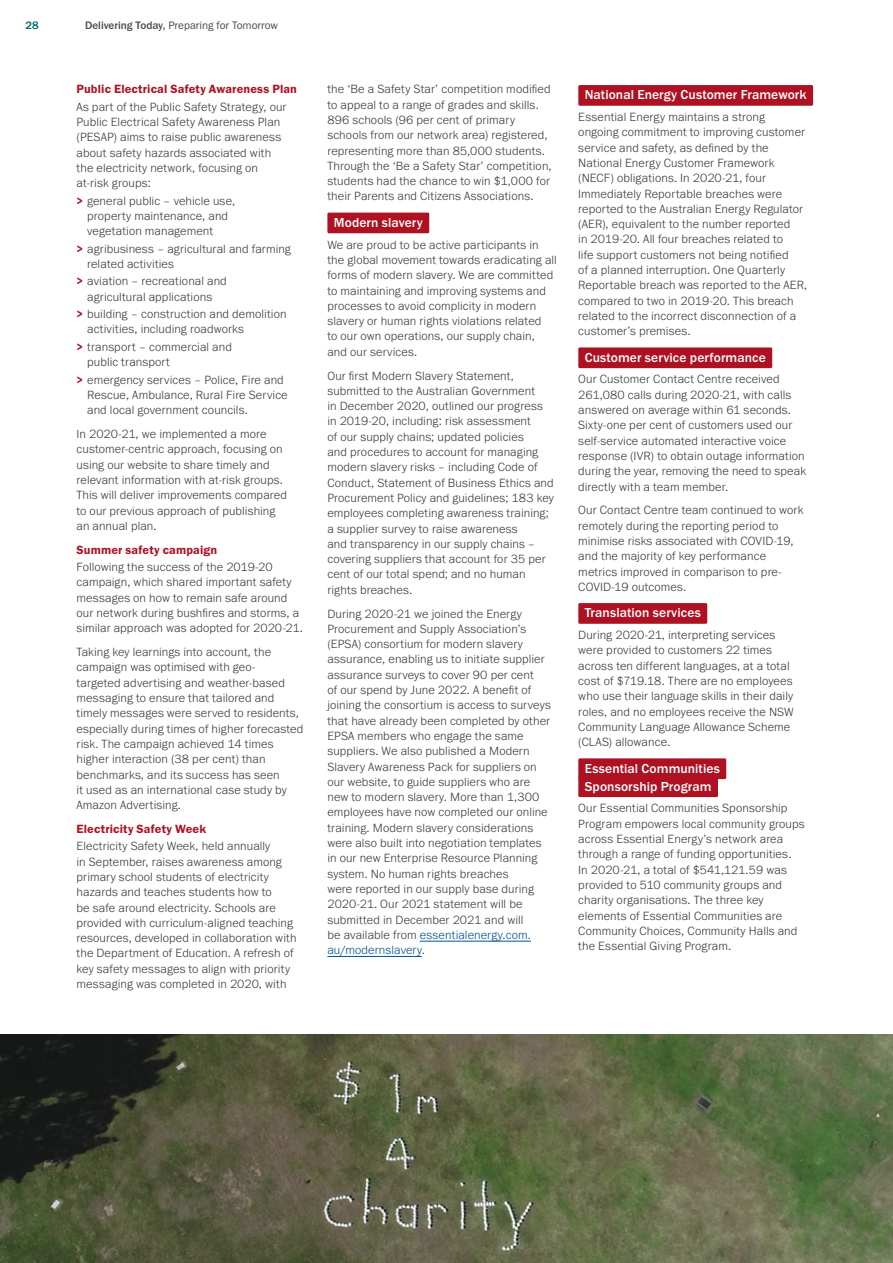
<style>
.page{position:relative;width:893px;height:1263px;background:#fff}
.page>*{position:absolute;margin:0;border:0;box-sizing:border-box;transform-origin:0 0}
.t1{font:500 13.5px/18px "Franklin Gothic URW";letter-spacing:.005em;color:#fff}
.t2{font:300 12.3px/15.3px "Franklin Gothic URW";letter-spacing:.01em;color:#3c3c3b}
.t3{font:12.3px "Franklin Gothic URW Dem";letter-spacing:.01em;color:#ae1122}
.t4{font:11.25px "Franklin Gothic URW Boo";color:#4a4a49}
.t5{font:500 11.25px "Franklin Gothic URW";color:#006871}
.s1{font-family:"Franklin Gothic URW";font-weight:500}
.s2{font-family:"Franklin Gothic URW Dem";font-weight:400;color:#ae1122}
.s3{color:#005297}
</style>
<div class="page">
<img style="left:0;top:1035px;width:893px;height:228px">
<div style="left:327px;top:213px;width:102px;height:20px;background:#ae1122"></div>
<hr style="left:420px;top:941px;width:111px;height:1px;background:#005297">
<hr style="left:327px;top:956px;width:95px;height:1px;background:#005297">
<div style="left:578px;top:85px;width:235px;height:21px;background:#ae1122"></div>
<div style="left:578px;top:347px;width:194px;height:21px;background:#ae1122"></div>
<div style="left:578px;top:603px;width:129px;height:21px;background:#ae1122"></div>
<div style="left:578px;top:758px;width:148px;height:21px;background:#ae1122"></div>
<div style="left:578px;top:776px;width:140px;height:21px;background:#ae1122"></div>
<p class="t5" style="left:26px;top:18px;width:15px">28</p>
<p class="t4" style="left:85px;top:18px;width:194px"><span class="s1">Delivering Today,</span> Preparing for Tomorrow</p>
<p class="t3" style="left:77px;top:82px;width:222px">Public Electrical Safety Awareness Plan</p>
<p class="t2" style="left:77px;top:99px;width:211px">As part of the Public Safety Strategy, our Public Electrical Safety Awareness Plan (PESAP) aims to raise public awareness about safety hazards associated with the electricity network, focusing on at-risk groups:</p>
<p class="t2" style="left:87px;top:193px;width:150px;text-indent:-11px"><span class="s2">&gt;</span> general public – vehicle use, property maintenance, and vegetation management</p>
<p class="t2" style="left:87px;top:241px;width:205px;text-indent:-11px"><span class="s2">&gt;</span> agribusiness – agricultural and farming related activities</p>
<p class="t2" style="left:77px;top:273px;width:152px;text-align:center"><span class="s2">&gt;</span> aviation – recreational and agricultural applications</p>
<p class="t2" style="left:87px;top:306px;width:201px;text-indent:-11px"><span class="s2">&gt;</span> building – construction and demolition activities, including roadworks</p>
<p class="t2" style="left:87px;top:339px;width:146px;text-indent:-11px"><span class="s2">&gt;</span> transport – commercial and public transport</p>
<p class="t2" style="left:87px;top:372px;width:202px;text-indent:-11px"><span class="s2">&gt;</span> emergency services – Police, Fire and<br>Rescue, Ambulance, Rural Fire Service and local government councils.</p>
<p class="t2" style="left:77px;top:426px;width:212px">In 2020-21, we implemented a more customer-centric approach, focusing on using our website to share timely and relevant information with at-risk groups.<br>This will deliver improvements compared to our previous approach of publishing an annual plan.</p>
<p class="t3" style="left:77px;top:542px;width:142px">Summer safety campaign</p>
<p class="t2" style="left:77px;top:559px;width:228px">Following the success of the 2019-20 campaign, which shared important safety messages on how to remain safe around our network during bushfires and storms, a similar approach was adopted for 2020-21.</p>
<p class="t2" style="left:77px;top:644px;width:228px">Taking key learnings into account, the campaign was optimised with geo-<br>targeted advertising and weather-based messaging to ensure that tailored and timely messages were served to residents, especially during times of higher forecasted risk. The campaign achieved 14 times higher interaction (38 per cent) than benchmarks, and its success has seen<br>it used as an international case study by Amazon Advertising.</p>
<p class="t3" style="left:77px;top:821px;width:131px">Electricity Safety Week</p>
<p class="t2" style="left:77px;top:838px;width:222px">Electricity Safety Week, held annually<br>in September, raises awareness among primary school students of electricity hazards and teaches students how to<br>be safe around electricity. Schools are provided with curriculum-aligned teaching resources, developed in collaboration with the Department of Education. A refresh of key safety messages to align with priority messaging was completed in 2020, with</p>
<p class="t2" style="left:327px;top:81px;width:226px">the ‘Be a Safety Star’ competition modified to appeal to a range of grades and skills.<br>896 schools (96 per cent of primary schools from our network area) registered, representing more than 85,000 students.<br>Through the ‘Be a Safety Star’ competition, students had the chance to win $1,000 for their Parents and Citizens Associations.</p>
<p class="t1" style="left:334px;top:213px;width:91px">Modern slavery</p>
<p class="t2" style="left:327px;top:237px;width:231px">We are proud to be active participants in the global movement towards eradicating all forms of modern slavery. We are committed to maintaining and improving systems and processes to avoid complicity in modern slavery or human rights violations related<br>to our own operations, our supply chain, and our services.</p>
<p class="t2" style="left:327px;top:367px;width:228px">Our first Modern Slavery Statement, submitted to the Australian Government<br>in December 2020, outlined our progress in 2019-20, including: risk assessment<br>of our supply chains; updated policies<br>and procedures to account for managing modern slavery risks – including Code of Conduct, Statement of Business Ethics and Procurement Policy and guidelines; 183 key employees completing awareness training; a supplier survey to raise awareness<br>and transparency in our supply chains – covering suppliers that account for 35 per cent of our total spend; and no human rights breaches.</p>
<p class="t2" style="left:327px;top:605px;width:225px">During 2020-21 we joined the Energy Procurement and Supply Association’s (EPSA) consortium for modern slavery assurance, enabling us to initiate supplier assurance surveys to cover 90 per cent<br>of our spend by June 2022. A benefit of joining the consortium is access to surveys that have already been completed by other EPSA members who engage the same suppliers. We also published a Modern Slavery Awareness Pack for suppliers on our website, to guide suppliers who are new to modern slavery. More than 1,300 employees have now completed our online training. Modern slavery considerations were also built into negotiation templates in our new Enterprise Resource Planning system. No human rights breaches<br>were reported in our supply base during 2020-21. Our 2021 statement will be submitted in December 2021 and will<br>be available from <span class="s3">essentialenergy.com. au/modernslavery</span>.</p>
<p class="t1" style="left:585px;top:86px;width:223px">National Energy Customer Framework</p>
<p class="t2" style="left:578px;top:109px;width:230px">Essential Energy maintains a strong ongoing commitment to improving customer service and safety, as defined by the National Energy Customer Framework (NECF) obligations. In 2020-21, four Immediately Reportable breaches were reported to the Australian Energy Regulator (AER), equivalent to the number reported<br>in 2019-20. All four breaches related to<br>life support customers not being notified<br>of a planned interruption. One Quarterly Reportable breach was reported to the AER, compared to two in 2019-20. This breach related to the incorrect disconnection of a customer’s premises.</p>
<p class="t1" style="left:585px;top:348px;width:183px">Customer service performance</p>
<p class="t2" style="left:578px;top:371px;width:229px">Our Customer Contact Centre received 261,080 calls during 2020-21, with calls answered on average within 61 seconds.<br>Sixty-one per cent of customers used our self-service automated interactive voice response (IVR) to obtain outage information during the year, removing the need to speak directly with a team member.</p>
<p class="t2" style="left:578px;top:502px;width:227px">Our Contact Centre team continued to work remotely during the reporting period to minimise risks associated with COVID-19, and the majority of key performance metrics improved in comparison to pre-COVID-19 outcomes.</p>
<p class="t1" style="left:585px;top:604px;width:118px">Translation services</p>
<p class="t2" style="left:578px;top:627px;width:217px">During 2020-21, interpreting services were provided to customers 22 times across ten different languages, at a total cost of $719.18. There are no employees who use their language skills in their daily roles, and no employees receive the NSW Community Language Allowance Scheme (CLAS) allowance.</p>
<p class="t1" style="left:585px;top:759px;width:137px">Essential Communities<br>Sponsorship Program</p>
<p class="t2" style="left:578px;top:800px;width:228px">Our Essential Communities Sponsorship Program empowers local community groups across Essential Energy’s network area through a range of funding opportunities.<br>In 2020-21, a total of $541,121.59 was provided to 510 community groups and charity organisations. The three key elements of Essential Communities are Community Choices, Community Halls and the Essential Giving Program.</p>
</div>
